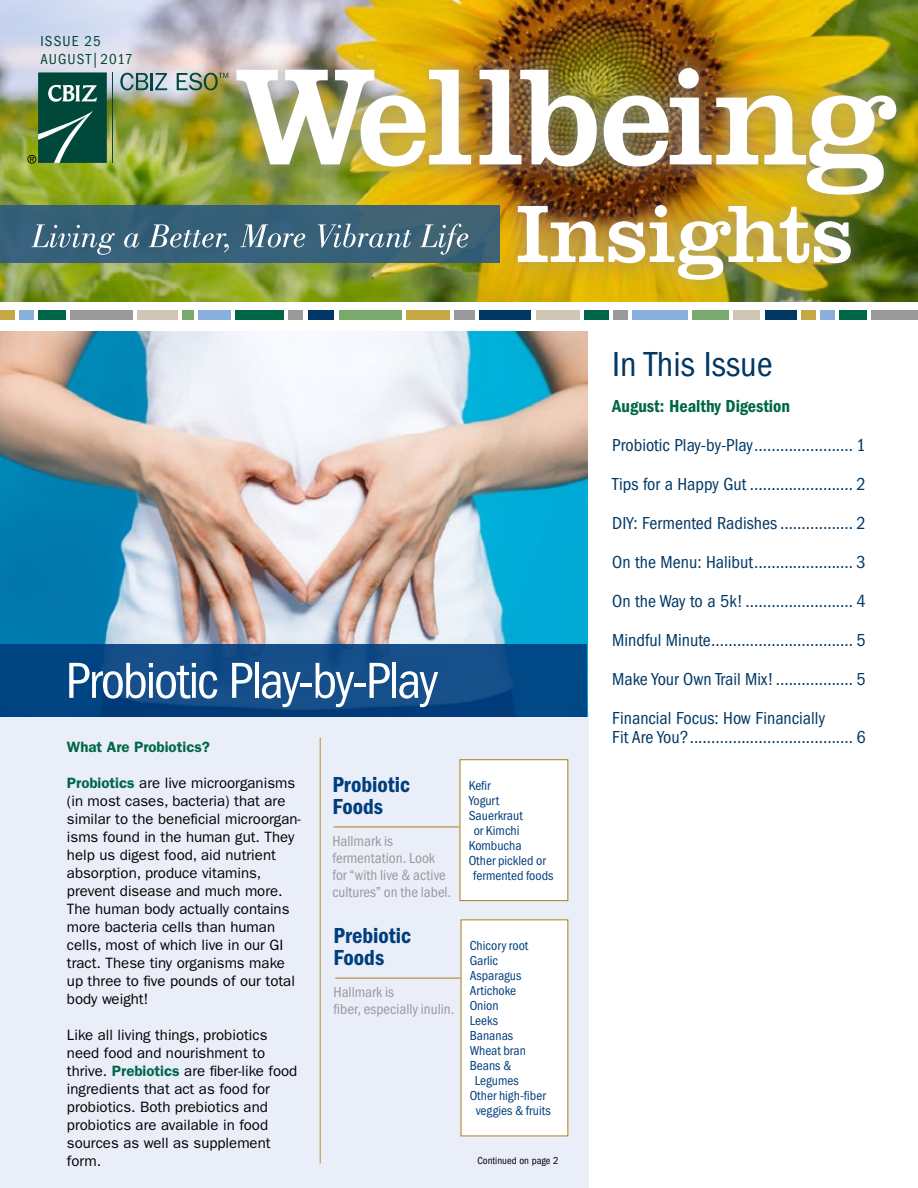
<style>
.page{position:relative;width:918px;height:1188px;background:#fff}
.page>*{position:absolute;margin:0;border:0;box-sizing:border-box;transform-origin:0 0}
.t1{font:condensed 52.5px "ITC Franklin Gothic Std";letter-spacing:-.045em;color:#fff}
.t2{font:condensed 36px "ITC Franklin Gothic Std";color:#003764}
.t3{font:22.5px/22.5px "Franklin Gothic URW Con Dem";color:#003e7e}
.t4{font:condensed 18px/39px "ITC Franklin Gothic Std";color:#003764;text-align:justify}
.t5{font:18px "ITC Franklin Gothic Std Dm Cd";color:#006648}
.t6{font:15px/18px "ITC Franklin Gothic Std";color:#000}
.t7{font:15px/17px "Franklin Gothic URW Con Boo";color:#9a9a9b}
.t8{font:600 15px "ITC Franklin Gothic Std";color:#006648}
.t9{font:condensed 15px/18px "ITC Franklin Gothic Std";letter-spacing:.07em;color:#00483a}
.t10{font:13.5px "Franklin Gothic URW Con Boo";color:#003e7e}
.t11{font:condensed 10.5px "ITC Franklin Gothic Std";color:#000}
.s1{font-weight:600;color:#006648}
</style>
<div class="page">
<div style="left:0;top:713px;width:589px;height:475px;background:#eaeef8"></div>
<img style="left:0;top:0;width:918px;height:301px">
<div style="left:0;top:205px;width:500px;height:58px;background:#376177"></div>
<div style="left:19px;top:311px;width:15px;height:9px;background:#89afdd"></div>
<div style="left:0;top:311px;width:14px;height:9px;background:#c6a845"></div>
<div style="left:38px;top:311px;width:28px;height:9px;background:#006648"></div>
<div style="left:71px;top:311px;width:62px;height:9px;background:#9a9a9b"></div>
<div style="left:138px;top:311px;width:40px;height:9px;background:#cfc6b5"></div>
<div style="left:183px;top:311px;width:11px;height:9px;background:#79a96d"></div>
<div style="left:199px;top:311px;width:32px;height:9px;background:#89afdd"></div>
<div style="left:236px;top:311px;width:48px;height:9px;background:#006648"></div>
<div style="left:584px;top:311px;width:24px;height:9px;background:#006648"></div>
<div style="left:289px;top:311px;width:14px;height:9px;background:#9a9a9b"></div>
<div style="left:613px;top:311px;width:14px;height:9px;background:#9a9a9b"></div>
<div style="left:632px;top:311px;width:55px;height:9px;background:#89afdd"></div>
<div style="left:454px;top:311px;width:21px;height:9px;background:#9a9a9b"></div>
<div style="left:339px;top:311px;width:62px;height:9px;background:#79a96d"></div>
<div style="left:692px;top:311px;width:37px;height:9px;background:#79a96d"></div>
<div style="left:308px;top:311px;width:26px;height:9px;background:#003764"></div>
<div style="left:480px;top:311px;width:51px;height:9px;background:#003764"></div>
<div style="left:765px;top:311px;width:31px;height:9px;background:#003764"></div>
<div style="left:406px;top:311px;width:43px;height:9px;background:#c6a845"></div>
<div style="left:536px;top:311px;width:43px;height:9px;background:#cfc6b5"></div>
<div style="left:733px;top:311px;width:27px;height:9px;background:#cfc6b5"></div>
<div style="left:820px;top:311px;width:15px;height:9px;background:#89afdd"></div>
<div style="left:801px;top:311px;width:15px;height:9px;background:#c6a845"></div>
<div style="left:840px;top:311px;width:27px;height:9px;background:#006648"></div>
<div style="left:872px;top:311px;width:46px;height:9px;background:#9a9a9b"></div>
<svg style="left:120px;top:73px;width:47px;height:17px"></svg>
<svg style="left:177px;top:73px;width:39px;height:17px"></svg>
<div style="left:38px;top:72px;width:69px;height:91px;background:#00483a"></div>
<svg style="left:48px;top:85px;width:49px;height:17px"></svg>
<svg style="left:27px;top:111px;width:66px;height:53px"></svg>
<hr style="left:112px;top:72px;width:1px;height:91px;background:#00483a">
<div style="left:216px;top:48px;width:700px;height:167px;background:#9a9a9b;opacity:.9"></div>
<img style="left:237px;top:68px;width:659px;height:127px">
<svg style="left:32px;top:224px;width:436px;height:31px"></svg>
<div style="left:497px;top:184px;width:374px;height:118px;background:#9a9a9b;opacity:.9"></div>
<img style="left:518px;top:205px;width:333px;height:75px">
<img style="left:0;top:332px;width:587px;height:312px">
<svg style="left:0;top:644px;width:587px;height:73px;fill:#124c87"></svg>
<div style="left:460px;top:760px;width:108px;height:141px;background:#fff"></div>
<div style="left:460px;top:759px;width:108px;height:142px;border:1px solid #ab7f19"></div>
<hr style="left:334px;top:827px;width:126px;height:1px;background:#ab7f19">
<div style="left:461px;top:920px;width:107px;height:216px;background:#fff"></div>
<hr style="left:335px;top:978px;width:126px;height:1px;background:#ab7f19">
<hr style="left:320px;top:738px;width:1px;height:425px;background:#b0851e">
<p class="t9" style="left:40px;top:32px;width:93px">ISSUE 25<br>AUGUST|2017</p>
<h1 class="t1" style="left:66px;top:651px;width:374px">Probiotic Play-by-Play</h1>
<p class="t8" style="left:67px;top:737px;width:145px">What Are Probiotics?</p>
<p class="t6" style="left:67px;top:774px;width:235px"><span class="s1">Probiotics</span> are live microorganisms (in most cases, bacteria) that are similar to the beneficial microorgan&shy;isms found in the human gut. They help us digest food, aid nutrient absorption, produce vitamins, prevent disease and much more.<br>The human body actually contains more bacteria cells than human cells, most of which live in our GI tract. These tiny organisms make up three to five pounds of our total body weight!</p>
<p class="t6" style="left:67px;top:1026px;width:232px">Like all living things, probiotics need food and nourishment to thrive. <span class="s1">Prebiotics</span> are fiber-like food ingredients that act as food for probiotics. Both prebiotics and probiotics are available in food sources as well as supplement form.</p>
<h3 class="t3" style="left:332px;top:772px;width:79px">Probiotic<br>Foods</h3>
<p class="t7" style="left:332px;top:832px;width:120px">Hallmark is fermentation. Look for “with live &amp; active cultures” on the label.</p>
<h3 class="t3" style="left:334px;top:923px;width:79px">Prebiotic<br>Foods</h3>
<p class="t7" style="left:334px;top:984px;width:122px">Hallmark is<br>fiber, especially inulin.</p>
<p class="t10" style="left:469px;top:777px;width:24px">Kefir</p>
<p class="t10" style="left:469px;top:792px;width:32px">Yogurt</p>
<p class="t10" style="left:469px;top:807px;width:56px">Sauerkraut</p>
<p class="t10" style="left:474px;top:822px;width:47px">or Kimchi</p>
<p class="t10" style="left:469px;top:837px;width:54px">Kombucha</p>
<p class="t10" style="left:469px;top:852px;width:79px">Other pickled or</p>
<p class="t10" style="left:473px;top:867px;width:82px">fermented foods</p>
<p class="t10" style="left:470px;top:937px;width:60px">Chicory root</p>
<p class="t10" style="left:470px;top:952px;width:30px">Garlic</p>
<p class="t10" style="left:470px;top:967px;width:53px">Asparagus</p>
<p class="t10" style="left:470px;top:982px;width:48px">Artichoke</p>
<p class="t10" style="left:470px;top:997px;width:30px">Onion</p>
<p class="t10" style="left:470px;top:1012px;width:30px">Leeks</p>
<p class="t10" style="left:470px;top:1027px;width:45px">Bananas</p>
<p class="t10" style="left:470px;top:1042px;width:58px">Wheat bran</p>
<p class="t10" style="left:470px;top:1057px;width:43px">Beans &amp;</p>
<p class="t10" style="left:475px;top:1072px;width:46px">Legumes</p>
<p class="t10" style="left:470px;top:1087px;width:78px">Other high-fiber</p>
<p class="t10" style="left:476px;top:1102px;width:77px">veggies &amp; fruits</p>
<p class="t11" style="left:478px;top:1154px;width:82px">Continued on page 2</p>
<h2 class="t2" style="left:612px;top:343px;width:162px">In This Issue</h2>
<p class="t5" style="left:612px;top:396px;width:179px">August: Healthy Digestion</p>
<p class="t4" style="left:612px;top:426px;width:255px">Probiotic Play-by-Play....................... 1<br>Tips for a Happy Gut ........................ 2<br>DIY: Fermented Radishes ................. 2<br>On the Menu: Halibut....................... 3<br>On the Way to a 5k!......................... 4<br>Mindful Minute................................. 5<br>Make Your Own Trail Mix!.................. 5<br>Financial Focus: How Financially</p>
<p class="t4" style="left:612px;top:718px;width:255px">Fit Are You?...................................... 6</p>
</div>
